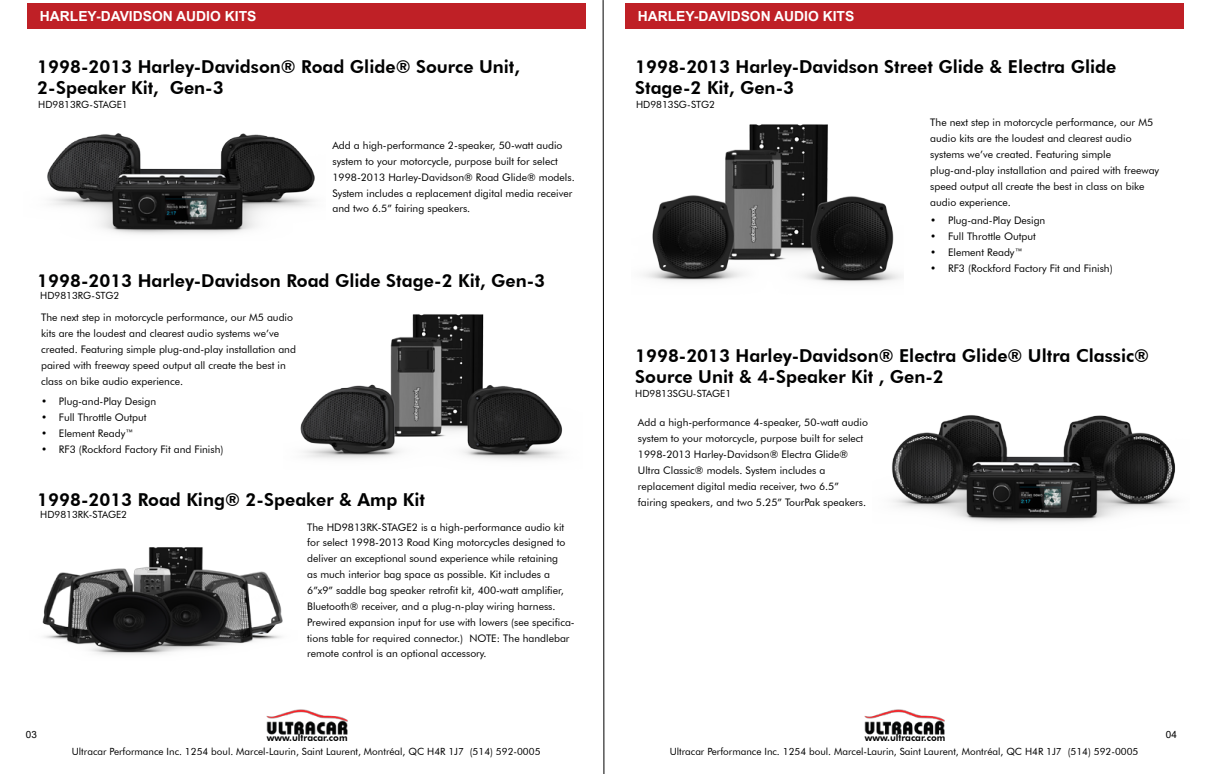
<style>
.page{position:relative;width:1207px;height:774px;background:#fff}
.page>*{position:absolute;margin:0;border:0;box-sizing:border-box;transform-origin:0 0}
.t1{font:800 17.8px/21.4px "Futura BT";color:#000101}
.t2{font:700 13.9px "Arial";color:#fff}
.t3{font:10.4px/15.9px "Futura BT";color:#000101}
.t4{font:9.9px "Futura BT";color:#000101}
.t5{font:9.9px "Arial";color:#000}
.t6{font:800 9.4px "Futura BT";color:#000101}
</style>
<div class="page">
<img style="left:644px;top:124px;width:258px;height:160px">
<div style="left:625px;top:3px;width:558px;height:26px;background:#bf2026"></div>
<img style="left:864px;top:710px;width:81px;height:25px">
<img style="left:892px;top:415px;width:284px;height:108px">
<img style="left:47px;top:133px;width:268px;height:102px">
<div style="left:28px;top:3px;width:558px;height:26px;background:#bf2026"></div>
<img style="left:266px;top:710px;width:81px;height:25px">
<img style="left:300px;top:314px;width:263px;height:146px">
<img style="left:42px;top:547px;width:241px;height:108px">
<svg style="left:602px;top:0;width:2px;height:774px"></svg>
<h2 class="t2" style="left:40px;top:6px;width:218px">HARLEY-DAVIDSON AUDIO KITS</h2>
<h1 class="t1" style="left:37px;top:56px;width:484px">1998-2013 Harley-Davidson® Road Glide® Source Unit,<br>2-Speaker Kit, Gen-3</h1>
<p class="t4" style="left:38px;top:98px;width:91px">HD9813RG-STAGE1</p>
<p class="t3" style="left:332px;top:137px;width:244px">Add a high-performance 2-speaker, 50-watt audio system to your motorcycle, purpose built for select 1998-2013 Harley-Davidson® Road Glide® models.<br>System includes a replacement digital media receiver and two 6.5” fairing speakers.</p>
<h1 class="t1" style="left:37px;top:270px;width:509px">1998-2013 Harley-Davidson Road Glide Stage-2 Kit, Gen-3</h1>
<p class="t4" style="left:40px;top:289px;width:81px">HD9813RG-STG2</p>
<p class="t3" style="left:41px;top:310px;width:256px">The next step in motorcycle performance, our M5 audio kits are the loudest and clearest audio systems we’ve created. Featuring simple plug-and-play installation and paired with freeway speed output all create the best in class on bike audio experience.</p>
<p class="t3" style="left:41px;top:394px;width:117px">• Plug-and-Play Design</p>
<p class="t3" style="left:41px;top:410px;width:107px">• Full Throttle Output</p>
<p class="t3" style="left:41px;top:425px;width:94px">• Element Ready™</p>
<p class="t3" style="left:41px;top:441px;width:184px">• RF3 (Rockford Factory Fit and Finish)</p>
<h1 class="t1" style="left:37px;top:489px;width:389px">1998-2013 Road King® 2-Speaker &amp; Amp Kit</h1>
<p class="t4" style="left:40px;top:508px;width:88px">HD9813RK-STAGE2</p>
<p class="t5" style="left:26px;top:728px;width:13px">03</p>
<p class="t3" style="left:307px;top:519px;width:269px">The HD9813RK-STAGE2 is a high-performance audio kit for select 1998-2013 Road King motorcycles designed to deliver an exceptional sound experience while retaining<br>as much interior bag space as possible. Kit includes a 6”x9” saddle bag speaker retrofit kit, 400-watt amplifier, Bluetooth® receiver, and a plug-n-play wiring harness.<br>Prewired expansion input for use with lowers (see specifica&shy;tions table for required connector.) NOTE: The handlebar remote control is an optional accessory.</p>
<p class="t6" style="left:267px;top:732px;width:82px">www.ultracar.com</p>
<p class="t4" style="left:72px;top:745px;width:470px">Ultracar Performance Inc. 1254 boul. Marcel-Laurin, Saint Laurent, Montréal, QC H4R 1J7 (514) 592-0005</p>
<h2 class="t2" style="left:638px;top:6px;width:218px">HARLEY-DAVIDSON AUDIO KITS</h2>
<h1 class="t1" style="left:635px;top:56px;width:483px">1998-2013 Harley-Davidson Street Glide &amp; Electra Glide<br>Stage-2 Kit, Gen-3</h1>
<p class="t4" style="left:636px;top:98px;width:80px">HD9813SG-STG2</p>
<p class="t3" style="left:930px;top:115px;width:230px">The next step in motorcycle performance, our M5 audio kits are the loudest and clearest audio systems we’ve created. Featuring simple plug-and-play installation and paired with freeway speed output all create the best in class on bike audio experience.</p>
<p class="t3" style="left:930px;top:212px;width:117px">• Plug-and-Play Design</p>
<p class="t3" style="left:930px;top:228px;width:107px">• Full Throttle Output</p>
<p class="t3" style="left:930px;top:244px;width:94px">• Element Ready™</p>
<p class="t3" style="left:930px;top:260px;width:184px">• RF3 (Rockford Factory Fit and Finish)</p>
<h1 class="t1" style="left:635px;top:345px;width:515px">1998-2013 Harley-Davidson® Electra Glide® Ultra Classic®<br>Source Unit &amp; 4-Speaker Kit , Gen-2</h1>
<p class="t4" style="left:635px;top:388px;width:98px">HD9813SGU-STAGE1</p>
<p class="t3" style="left:638px;top:415px;width:231px">Add a high-performance 4-speaker, 50-watt audio system to your motorcycle, purpose built for select 1998-2013 Harley-Davidson® Electra Glide® Ultra Classic® models. System includes a replacement digital media receiver, two 6.5” fairing speakers, and two 5.25” TourPak speakers.</p>
<p class="t6" style="left:865px;top:732px;width:82px">www.ultracar.com</p>
<p class="t4" style="left:670px;top:745px;width:470px">Ultracar Performance Inc. 1254 boul. Marcel-Laurin, Saint Laurent, Montréal, QC H4R 1J7 (514) 592-0005</p>
<p class="t5" style="left:1166px;top:728px;width:13px">04</p>
</div>
